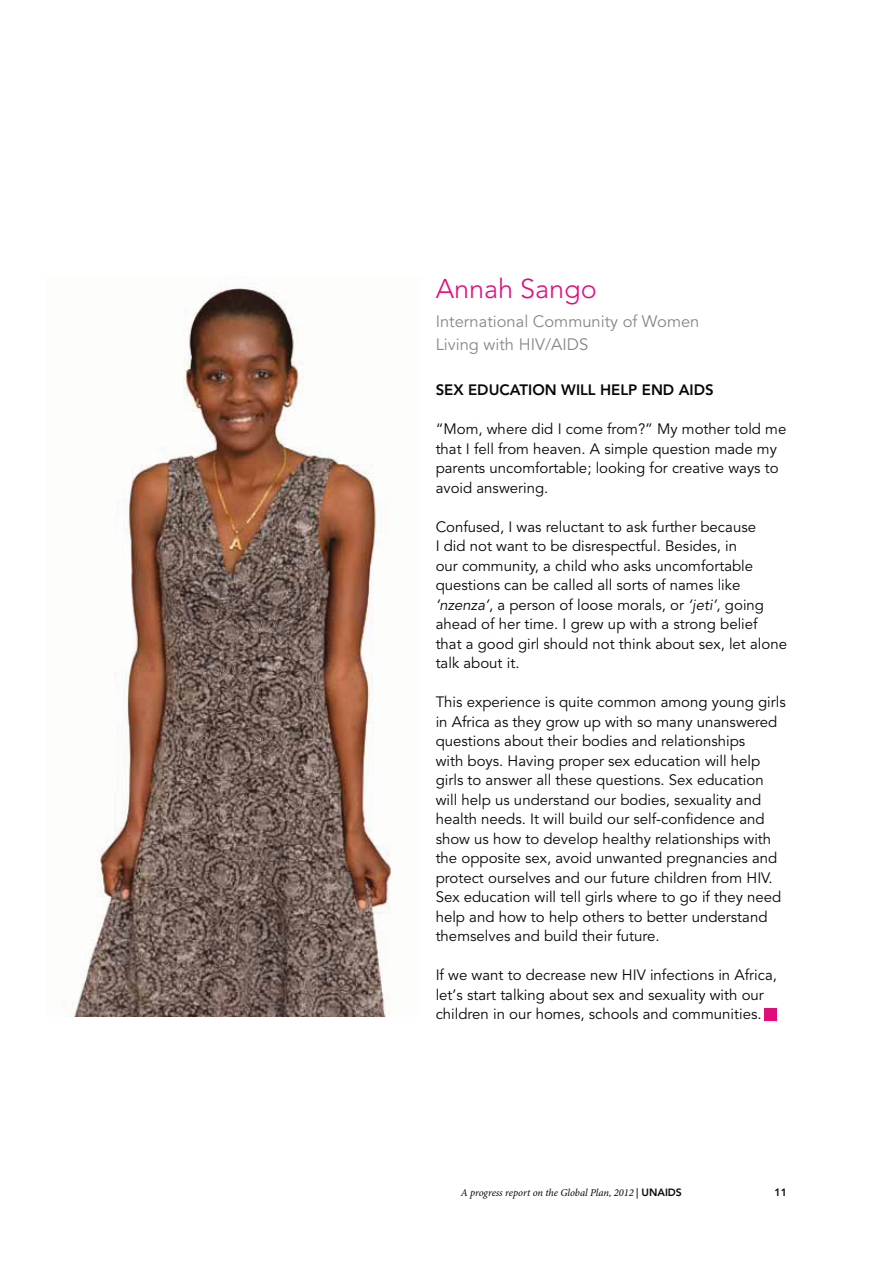
<style>
.page{position:relative;width:893px;height:1263px;background:#fff}
.page>*{position:absolute;margin:0;border:0;box-sizing:border-box;transform-origin:0 0}
.t1{font:300 27px "Avenir";color:#e10d7a}
.t2{font:16.5px/22.5px "Avenir";color:#87888a}
.t3{font:15px/19.5px "Avenir";color:#040809}
.t4{font:800 15px "Avenir";color:#040809}
.t5{font:italic 10.5px "Minion Pro";letter-spacing:-.005em;color:#040809}
.t6{font:800 10.5px "Avenir";color:#040809}
.s1{font-style:italic}
.s2{font-family:"Avenir";font-weight:500;font-style:normal}
.s3{font-family:"Avenir";font-weight:800;font-style:normal}
</style>
<div class="page">
<img style="left:71px;top:287px;width:320px;height:730px">
<div style="left:764px;top:1008px;width:13px;height:13px;background:#e10d7a"></div>
<h1 class="t1" style="left:435px;top:278px;width:163px">Annah Sango</h1>
<p class="t2" style="left:435px;top:312px;width:265px">International Community of Women<br>Living with HIV/AIDS</p>
<p class="t4" style="left:435px;top:384px;width:279px">SEX EDUCATION WILL HELP END AIDS</p>
<p class="t3" style="left:435px;top:421px;width:352px">“Mom, where did I come from?” My mother told me that I fell from heaven. A simple question made my parents uncomfortable; looking for creative ways to avoid answering.</p>
<p class="t3" style="left:435px;top:519px;width:353px">Confused, I was reluctant to ask further because<br>I did not want to be disrespectful. Besides, in<br>our community, a child who asks uncomfortable questions can be called all sorts of names like <span class="s1">‘nzenza’</span>, a person of loose morals, or <span class="s1">‘jeti’</span>, going ahead of her time. I grew up with a strong belief that a good girl should not think about sex, let alone talk about it.</p>
<p class="t3" style="left:435px;top:694px;width:351px">This experience is quite common among young girls in Africa as they grow up with so many unanswered questions about their bodies and relationships<br>with boys. Having proper sex education will help girls to answer all these questions. Sex education will help us understand our bodies, sexuality and health needs. It will build our self-confidence and show us how to develop healthy relationships with the opposite sex, avoid unwanted pregnancies and protect ourselves and our future children from HIV.<br>Sex education will tell girls where to go if they need help and how to help others to better understand themselves and build their future.</p>
<p class="t3" style="left:435px;top:967px;width:343px">If we want to decrease new HIV infections in Africa, let’s start talking about sex and sexuality with our children in our homes, schools and communities.</p>
<p class="t5" style="left:460px;top:1188px;width:223px">A progress report on the Global Plan, 2012 <span class="s2">|</span> <span class="s3">UNAIDS</span></p>
<p class="t6" style="left:774px;top:1188px;width:14px">11</p>
</div>
